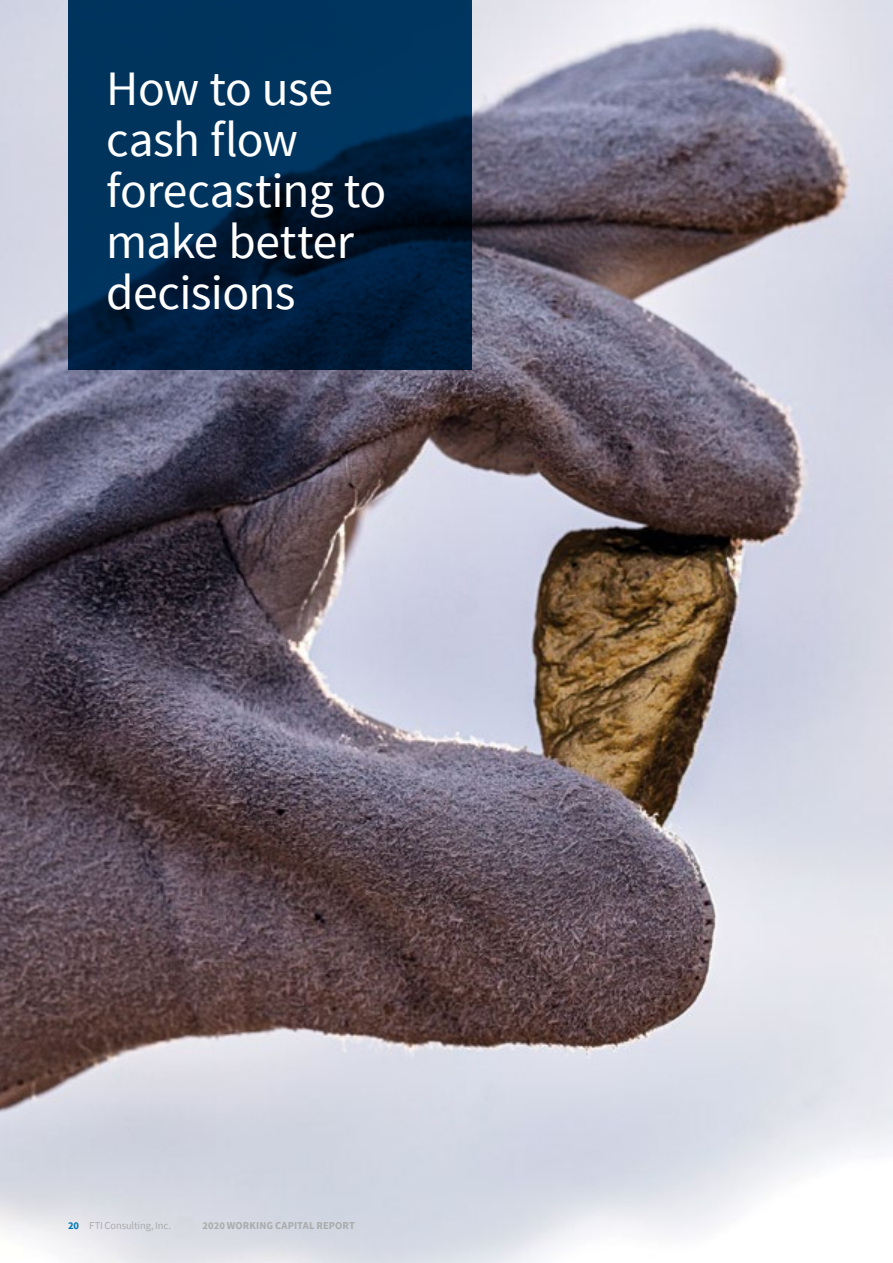
<style>
.page{position:relative;width:893px;height:1263px;background:#fff}
.page>*{position:absolute;margin:0;border:0;box-sizing:border-box;transform-origin:0 0}
.t1{font:49.5px/51px "Source Sans Pro";letter-spacing:-.015em;color:#fff}
.t2{font:700 10.5px "Source Sans Pro";letter-spacing:.01em;color:#a9abac}
.t3{font:10.5px "Source Sans Pro";letter-spacing:-.01em;color:#a9abac}
.s1{font-weight:700;color:#0076b6}
</style>
<div class="page">
<img style="left:0;top:0;width:893px;height:1263px">
<svg style="left:68px;top:0;width:404px;height:370px;background:#00274b"></svg>
<p class="t1" style="left:106px;top:63px;width:281px">How to use cash flow forecasting to make better decisions</p>
<p class="t3" style="left:68px;top:1219px;width:105px"><span class="s1">20</span> FTI Consulting, Inc.</p>
<p class="t2" style="left:203px;top:1218px;width:154px">2020 WORKING CAPITAL REPORT</p>
</div>
